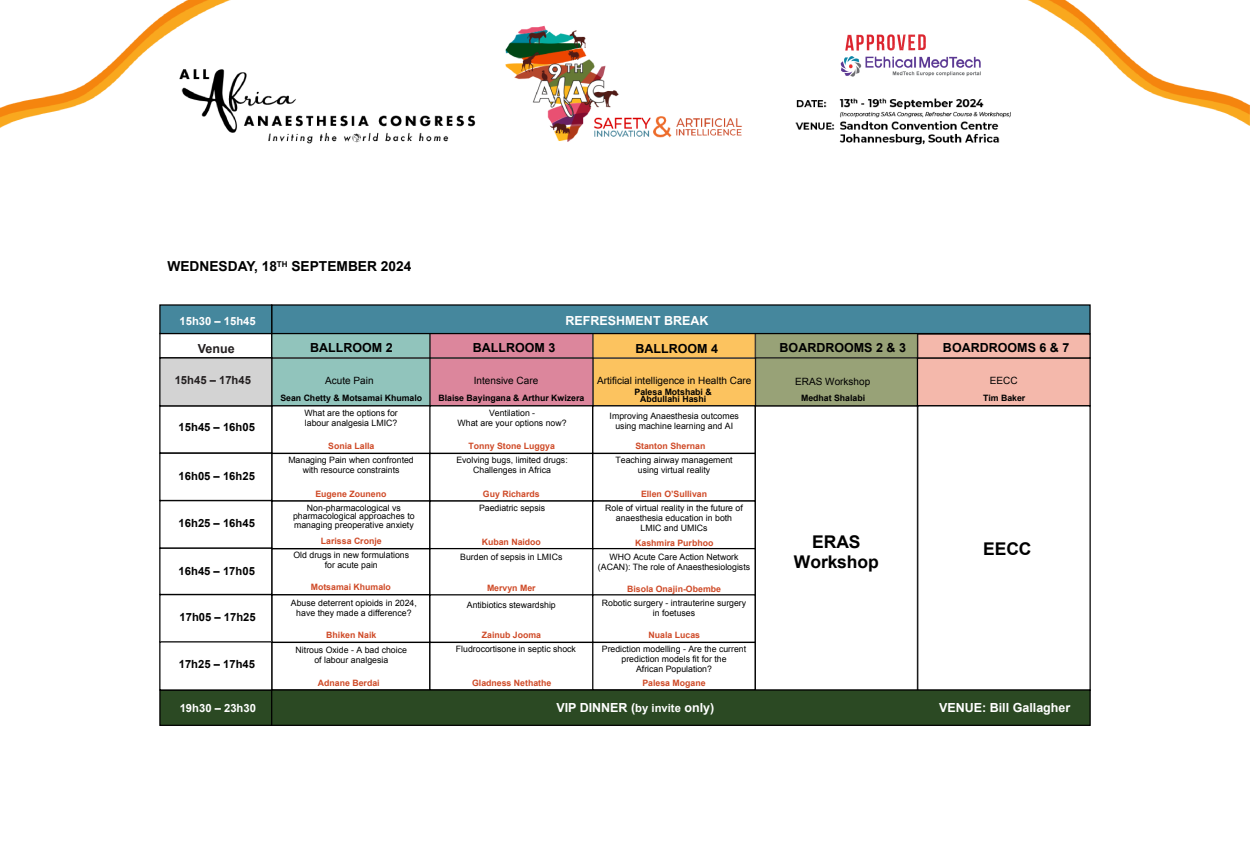
<style>
.page{position:relative;width:1250px;height:857px;background:#fff}
.page>*{position:absolute;margin:0;border:0;box-sizing:border-box;transform-origin:0 0}
.t1{font:700 17.5px/20px "Arial";letter-spacing:-.005em;color:#000;text-align:center}
.t2{font:700 13.75px "Arial";color:#000}
.t3{font:700 12.5px "Arial";color:#fff}
.t4{font:700 12.5px "Arial";color:#000}
.t5{font:700 12.5px "Arial";color:#231f20}
.t6{font:700 11.25px "Arial";color:#000}
.t7{font:700 11.25px "Arial";color:#fff}
.t8{font:700 11.25px "Arial";color:#231f20}
.t9{font:10px "Arial";color:#000}
.t10{font:8.75px/10px "Arial";color:#000;text-align:center}
.t11{font:700 8.75px "Arial";color:#cf4a27}
.t12{font:700 8.75px/7.5px "Arial";color:#000;text-align:center}
.s1{font-size:11.25px}
</style>
<div class="page">
<img style="left:0;top:0;width:1249px;height:145px">
<div style="left:917px;top:357px;width:174px;height:49px;background:#f4b8ab;border:1px solid #000"></div>
<div style="left:917px;top:333px;width:174px;height:25px;background:#f4b8ab"></div>
<div style="left:593px;top:358px;width:163px;height:47px;background:#fcc35f"></div>
<div style="left:271px;top:332px;width:160px;height:26px;background:#91c4bc"></div>
<div style="left:430px;top:333px;width:163px;height:25px;background:#dc869c"></div>
<div style="left:593px;top:333px;width:163px;height:25px;background:#fcc35f"></div>
<div style="left:755px;top:333px;width:163px;height:25px;background:#98a277"></div>
<div style="left:755px;top:332px;width:163px;height:26px;border:1px solid #231f20"></div>
<div style="left:272px;top:358px;width:158px;height:47px;background:#91c4bc"></div>
<div style="left:430px;top:358px;width:163px;height:47px;background:#dc869c"></div>
<div style="left:271px;top:405px;width:160px;height:49px;border:1px solid #000"></div>
<div style="left:271px;top:452px;width:160px;height:49px;border:1px solid #000"></div>
<div style="left:271px;top:500px;width:160px;height:49px;border:1px solid #000"></div>
<div style="left:271px;top:594px;width:160px;height:48px;border:1px solid #000"></div>
<div style="left:271px;top:641px;width:160px;height:49px;border:1px solid #000"></div>
<div style="left:429px;top:405px;width:164px;height:49px;border:1px solid #000"></div>
<div style="left:429px;top:452px;width:164px;height:49px;border:1px solid #000"></div>
<div style="left:429px;top:500px;width:164px;height:49px;border:1px solid #000"></div>
<div style="left:429px;top:548px;width:165px;height:48px;border:1px solid #000"></div>
<div style="left:429px;top:594px;width:165px;height:48px;border:1px solid #000"></div>
<div style="left:429px;top:641px;width:165px;height:49px;border:1px solid #000"></div>
<div style="left:592px;top:405px;width:164px;height:49px;border:1px solid #000"></div>
<div style="left:592px;top:452px;width:164px;height:49px;border:1px solid #000"></div>
<div style="left:592px;top:500px;width:164px;height:49px;border:1px solid #000"></div>
<div style="left:592px;top:548px;width:164px;height:48px;border:1px solid #000"></div>
<div style="left:592px;top:594px;width:164px;height:48px;border:1px solid #000"></div>
<div style="left:592px;top:641px;width:164px;height:49px;border:1px solid #000"></div>
<div style="left:271px;top:304px;width:820px;height:30px;background:#45879d;border:1px solid #000"></div>
<div style="left:159px;top:304px;width:113px;height:30px;background:#45879d;border:1px solid #000"></div>
<div style="left:755px;top:405px;width:163px;height:285px;border:1px solid #000"></div>
<div style="left:917px;top:405px;width:174px;height:285px;border:1px solid #000"></div>
<div style="left:271px;top:689px;width:820px;height:36px;background:#2b4923;border:1px solid #000"></div>
<div style="left:159px;top:689px;width:113px;height:36px;background:#2b4923;border:1px solid #000"></div>
<div style="left:159px;top:405px;width:113px;height:48px;border:1px solid #000"></div>
<div style="left:159px;top:452px;width:113px;height:49px;border:1px solid #000"></div>
<div style="left:159px;top:500px;width:113px;height:48px;border:1px solid #000"></div>
<div style="left:159px;top:547px;width:113px;height:48px;border:1px solid #000"></div>
<div style="left:159px;top:593px;width:113px;height:49px;border:1px solid #000"></div>
<div style="left:159px;top:641px;width:113px;height:49px;border:1px solid #000"></div>
<div style="left:160px;top:358px;width:112px;height:47px;background:#d3d3d3"></div>
<div style="left:159px;top:357px;width:113px;height:49px;border:1px solid #000"></div>
<div style="left:755px;top:357px;width:163px;height:49px;background:#98a277;border:1px solid #000"></div>
<h2 class="t2" style="left:167px;top:257px;width:246px">WEDNESDAY, 18<sup>TH</sup> SEPTEMBER 2024</h2>
<p class="t7" style="left:180px;top:313px;width:78px">15h30 – 15h45</p>
<h3 class="t3" style="left:566px;top:312px;width:145px">REFRESHMENT BREAK</h3>
<h3 class="t5" style="left:198px;top:339px;width:38px">Venue</h3>
<h3 class="t4" style="left:310px;top:339px;width:84px">BALLROOM 2</h3>
<h3 class="t4" style="left:473px;top:339px;width:84px">BALLROOM 3</h3>
<h3 class="t4" style="left:635px;top:340px;width:84px">BALLROOM 4</h3>
<h3 class="t4" style="left:780px;top:339px;width:128px">BOARDROOMS 2 &amp; 3</h3>
<h3 class="t4" style="left:943px;top:339px;width:128px">BOARDROOMS 6 &amp; 7</h3>
<p class="t8" style="left:175px;top:372px;width:78px">15h45 – 17h45</p>
<p class="t9" style="left:795px;top:375px;width:77px">ERAS Workshop</p>
<p class="t9" style="left:990px;top:374px;width:29px">EECC</p>
<p class="t9" style="left:325px;top:374px;width:50px">Acute Pain</p>
<p class="t9" style="left:474px;top:374px;width:66px">Intensive Care</p>
<p class="t9" style="left:597px;top:374px;width:156px">Artificial intelligence in Health Care</p>
<p class="t12" style="left:635px;top:388px;width:79px">Palesa Motshabi &amp;<br>Abdullahi Hashi</p>
<p class="t12" style="left:438px;top:394px;width:147px">Blaise Bayingana &amp; Arthur Kwizera</p>
<p class="t12" style="left:280px;top:394px;width:143px">Sean Chetty &amp; Motsamai Khumalo</p>
<p class="t12" style="left:801px;top:394px;width:66px">Medhat Shalabi</p>
<p class="t12" style="left:983px;top:394px;width:44px">Tim Baker</p>
<p class="t6" style="left:179px;top:420px;width:78px">15h45 – 16h05</p>
<p class="t6" style="left:179px;top:468px;width:78px">16h05 – 16h25</p>
<p class="t6" style="left:179px;top:515px;width:78px">16h25 – 16h45</p>
<p class="t6" style="left:179px;top:563px;width:78px">16h45 – 17h05</p>
<p class="t6" style="left:180px;top:609px;width:78px">17h05 – 17h25</p>
<p class="t6" style="left:179px;top:656px;width:78px">17h25 – 17h45</p>
<p class="t10" style="left:304px;top:407px;width:95px;text-align:left">What are the options for labour analgesia LMIC?</p>
<p class="t10" style="left:288px;top:454px;width:127px">Managing Pain when confronted with resource constraints</p>
<p class="t10" style="left:293px;top:503px;width:123px;line-height:8.8px">Non-pharmacological vs pharmacological approaches to managing preoperative anxiety</p>
<p class="t10" style="left:293px;top:550px;width:117px">Old drugs in new formulations for acute pain</p>
<p class="t10" style="left:291px;top:597px;width:127px">Abuse deterrent opioids in 2024, have they made a difference?</p>
<p class="t10" style="left:296px;top:645px;width:113px">Nitrous Oxide - A bad choice of labour analgesia</p>
<p class="t10" style="left:458px;top:408px;width:110px">Ventilation -<br>What are your options now?</p>
<p class="t11" style="left:328px;top:440px;width:48px">Sonia Lalla</p>
<p class="t11" style="left:468px;top:440px;width:88px">Tonny Stone Luggya</p>
<p class="t10" style="left:456px;top:454px;width:113px">Evolving bugs, limited drugs:<br>Challenges in Africa</p>
<p class="t11" style="left:483px;top:488px;width:58px">Guy Richards</p>
<p class="t11" style="left:482px;top:536px;width:61px">Kuban Naidoo</p>
<p class="t11" style="left:487px;top:581px;width:50px">Mervyn Mer</p>
<p class="t11" style="left:482px;top:629px;width:61px">Zainub Jooma</p>
<p class="t11" style="left:315px;top:488px;width:72px">Eugene Zouneno</p>
<p class="t10" style="left:479px;top:502px;width:68px">Paediatric sepsis</p>
<p class="t11" style="left:321px;top:535px;width:62px">Larissa Cronje</p>
<p class="t11" style="left:311px;top:581px;width:82px">Motsamai Khumalo</p>
<p class="t10" style="left:460px;top:552px;width:104px">Burden of sepsis in LMICs</p>
<p class="t10" style="left:467px;top:599px;width:90px">Antibiotics stewardship</p>
<p class="t10" style="left:456px;top:644px;width:122px">Fludrocortisone in septic shock</p>
<p class="t11" style="left:326px;top:629px;width:52px">Bhiken Naik</p>
<p class="t11" style="left:318px;top:676px;width:63px">Adnane Berdai</p>
<p class="t11" style="left:472px;top:676px;width:81px">Gladness Nethathe</p>
<p class="t10" style="left:610px;top:410px;width:131px">Improving Anaesthesia outcomes using machine learning and AI</p>
<p class="t10" style="left:615px;top:454px;width:119px">Teaching airway management using virtual reality</p>
<p class="t10" style="left:605px;top:502px;width:139px">Role of virtual reality in the future of anaesthesia education in both<br>LMIC and UMICs</p>
<p class="t10" style="left:598px;top:552px;width:154px">WHO Acute Care Action Network (ACAN): The role of Anaesthesiologists</p>
<p class="t10" style="left:602px;top:597px;width:146px">Robotic surgery - intrauterine surgery in foetuses</p>
<p class="t10" style="left:602px;top:644px;width:146px">Prediction modelling - Are the current prediction models fit for the<br>African Population?</p>
<p class="t11" style="left:635px;top:440px;width:72px">Stanton Shernan</p>
<p class="t11" style="left:641px;top:488px;width:68px">Ellen O’Sullivan</p>
<p class="t11" style="left:635px;top:536px;width:80px">Kashmira Purbhoo</p>
<p class="t11" style="left:627px;top:582px;width:95px">Bisola Onajin-Obembe</p>
<p class="t11" style="left:649px;top:629px;width:53px">Nuala Lucas</p>
<p class="t11" style="left:642px;top:676px;width:65px">Palesa Mogane</p>
<p class="t7" style="left:180px;top:700px;width:78px">19h30 – 23h30</p>
<h3 class="t3" style="left:556px;top:699px;width:159px">VIP DINNER (<span class="s1">by invite</span> only)</h3>
<h1 class="t1" style="left:794px;top:532px;width:86px">ERAS<br>Workshop</h1>
<h1 class="t1" style="left:983px;top:539px;width:50px">EECC</h1>
<h3 class="t3" style="left:939px;top:699px;width:133px">VENUE: Bill Gallagher</h3>
</div>
